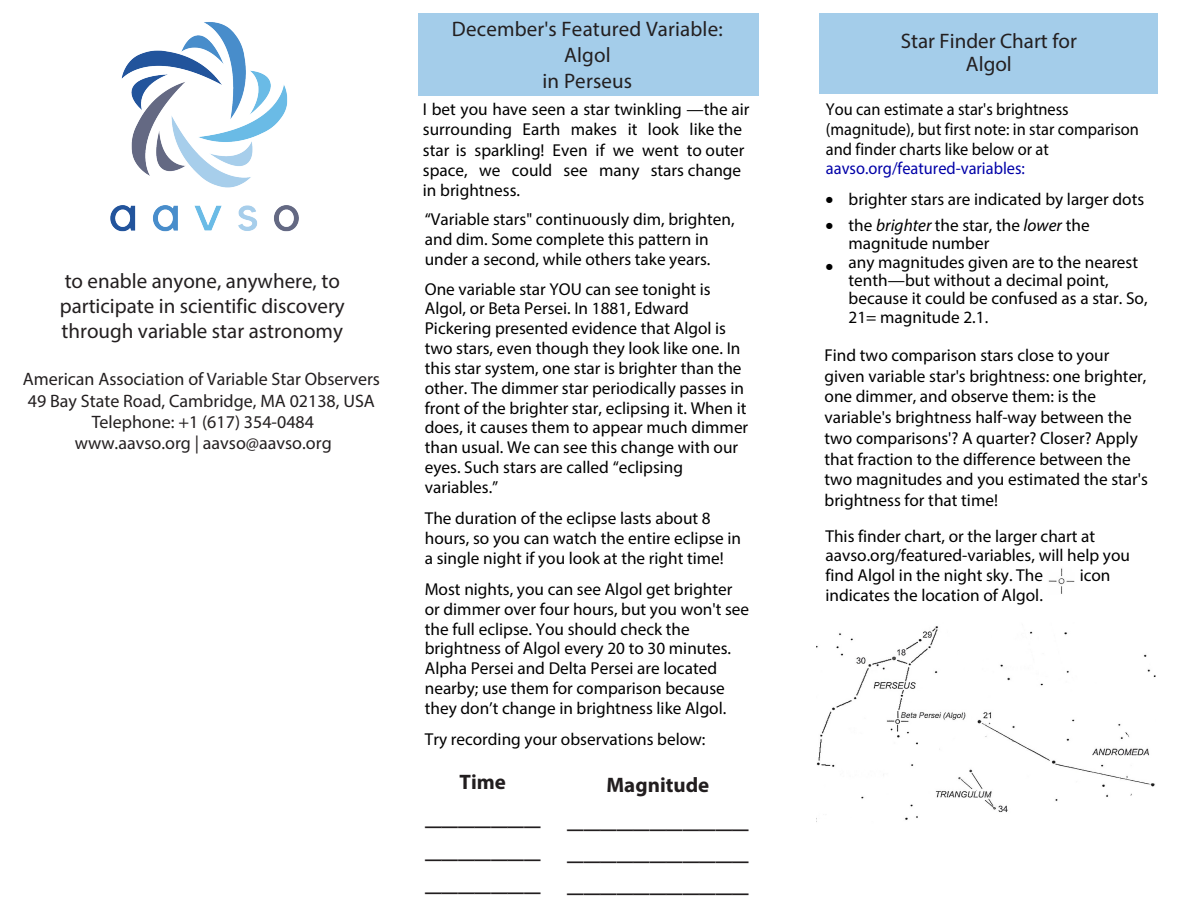
<style>
.page{position:relative;width:1188px;height:918px;background:#fff}
.page>*{position:absolute;margin:0;border:0;box-sizing:border-box;transform-origin:0 0}
.t1{font:33px/33px "Myriad Pro";color:#221e1f;text-align:justify}
.t2{font:21px/25px "Myriad Pro";color:#231f20;text-align:center}
.t3{font:700 21px "Myriad Pro";color:#221e1f}
.t4{font:18px/21.1px "Myriad Pro";color:#231f20;text-align:center}
.t5{font:17.25px/19.8px "Myriad Pro";color:#000}
.t6{font:17.25px/19.5px "Myriad Pro";color:#000;scale:.95 1}
.t7{font:17.25px "Myriad Pro";color:#0000a8;scale:.95 1}
.t8{font:17.25px "Symbol";color:#000}
.s1{font-style:italic}
</style>
<div class="page">
<img style="left:1048px;top:568px;width:27px;height:26px">
<div style="left:819px;top:14px;width:339px;height:80px;background:#a4cdea"></div>
<div style="left:418px;top:14px;width:341px;height:82px;background:#a4cdea"></div>
<img style="left:110px;top:22px;width:189px;height:210px">
<img style="left:817px;top:626px;width:339px;height:194px">
<p class="t2" style="left:60px;top:268px;width:287px;text-align:left">to enable anyone, anywhere, to participate in scientific discovery through variable star astronomy</p>
<p class="t4" style="left:23px;top:369px;width:359px">American Association of Variable Star Observers 49 Bay State Road, Cambridge, MA 02138, USA Telephone: +1 (617) 354-0484<br>www.aavso.org | aavso@aavso.org</p>
<p class="t2" style="left:452px;top:16px;width:272px;line-height:25.8px">December's Featured Variable:<br>Algol<br>in Perseus</p>
<p class="t5" style="left:423px;top:99px;width:328px">I bet you have seen a star twinkling —the air surrounding Earth makes it look like the star is sparkling! Even if we went to outer space, we could see many stars change in brightness.</p>
<p class="t5" style="left:425px;top:209px;width:311px">“Variable stars" continuously dim, brighten, and dim. Some complete this pattern in under a second, while others take years.</p>
<p class="t5" style="left:425px;top:279px;width:325px">One variable star YOU can see tonight is Algol, or Beta Persei. In 1881, Edward Pickering presented evidence that Algol is two stars, even though they look like one. In this star system, one star is brighter than the other. The dimmer star periodically passes in front of the brighter star, eclipsing it. When it does, it causes them to appear much dimmer than usual. We can see this change with our eyes. Such stars are called “eclipsing variables.”</p>
<p class="t5" style="left:425px;top:508px;width:318px">The duration of the eclipse lasts about 8 hours, so you can watch the entire eclipse in a single night if you look at the right time!</p>
<p class="t5" style="left:425px;top:579px;width:326px">Most nights, you can see Algol get brighter or dimmer over four hours, but you won't see the full eclipse. You should check the brightness of Algol every 20 to 30 minutes.<br>Alpha Persei and Delta Persei are located nearby; use them for comparison because they don’t change in brightness like Algol.</p>
<p class="t5" style="left:425px;top:729px;width:282px">Try recording your observations below:</p>
<p class="t3" style="left:460px;top:768px;width:48px">Time</p>
<h1 class="t1" style="left:425px;top:796px;width:117px">_______ _______ _______</h1>
<p class="t3" style="left:607px;top:771px;width:104px">Magnitude</p>
<h1 class="t1" style="left:567px;top:799px;width:183px;line-height:32.2px">___________ ___________ ___________</h1>
<p class="t2" style="left:901px;top:30px;width:177px;line-height:22.5px">Star Finder Chart for<br>Algol</p>
<p class="t6" style="left:826px;top:100px;width:331px">You can estimate a star's brightness (magnitude), but first note: in star comparison and finder charts like below or at</p>
<p class="t7" style="left:826px;top:158px;width:211px">aavso.org/featured-variables:</p>
<p class="t5" style="left:826px;top:190px;width:320px">• brighter stars are indicated by larger dots</p>
<p class="t8" style="left:826px;top:213px;width:9px">•</p>
<p class="t8" style="left:826px;top:254px;width:9px">•</p>
<p class="t5" style="left:849px;top:215px;width:301px;line-height:18.5px">the <span class="s1">brighter</span> the star, the <span class="s1">lower</span> the magnitude number<br>any magnitudes given are to the nearest tenth—but without a decimal point, because it could be confused as a star. So,<br>21= magnitude 2.1.</p>
<p class="t5" style="left:825px;top:345px;width:325px;line-height:20.7px">Find two comparison stars close to your given variable star's brightness: one brighter, one dimmer, and observe them: is the variable's brightness half-way between the two comparisons'? A quarter? Closer? Apply that fraction to the difference between the two magnitudes and you estimated the star's brightness for that time!</p>
<p class="t5" style="left:825px;top:526px;width:306px">This finder chart, or the larger chart at aavso.org/featured-variables, will help you find Algol in the night sky. The</p>
<p class="t5" style="left:1080px;top:565px;width:32px">icon</p>
<p class="t5" style="left:825px;top:585px;width:219px">indicates the location of Algol.</p>
</div>
